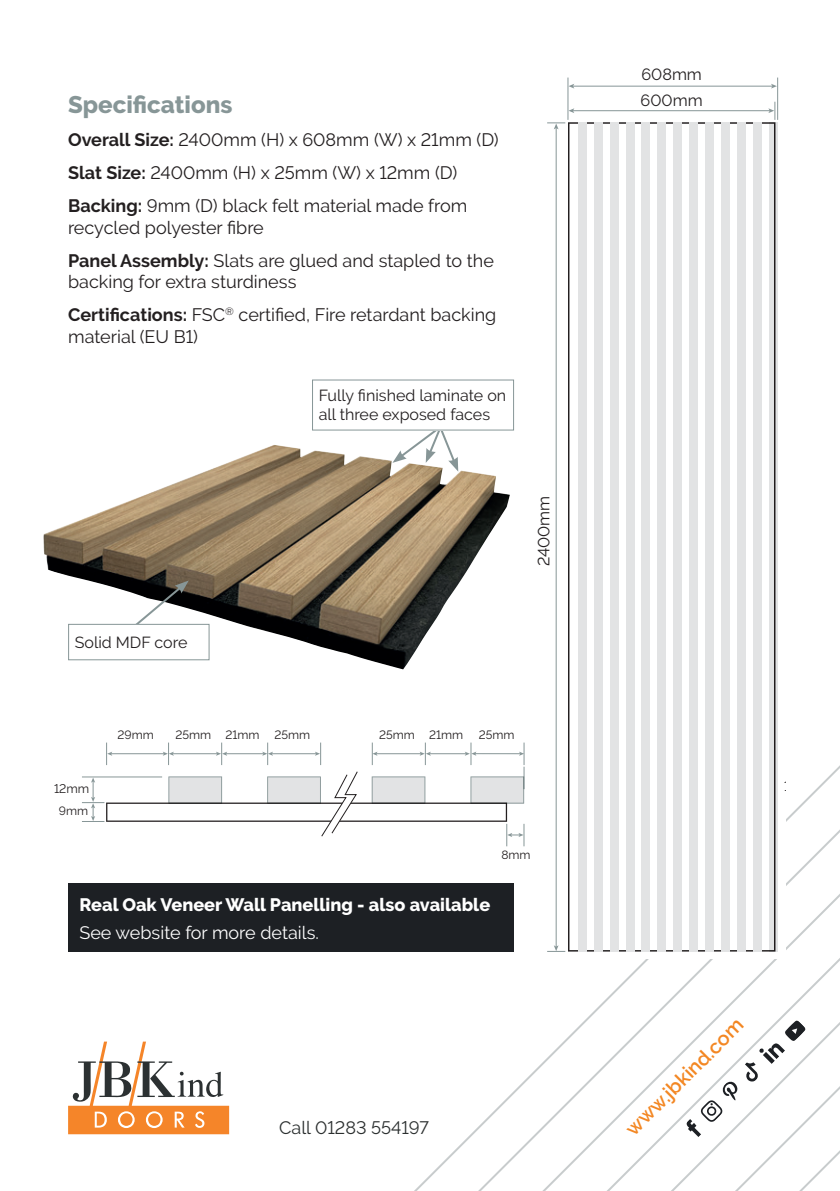
<style>
.page{position:relative;width:840px;height:1191px;background:#fff}
.page>*{position:absolute;margin:0;border:0;box-sizing:border-box;transform-origin:0 0}
.t1{font:800 24px "Raleway";color:#879697}
.t2{font:600 20px "Raleway";color:#f38723}
.t3{font:18px/33px "Raleway";color:#231f20}
.t4{font:800 18px "Raleway";color:#fff}
.t5{font:18px "Raleway";color:#fff}
.t6{font:18px "Raleway";color:#2b2f2f}
.t7{font:16.2px "Raleway";color:#231f20}
.t8{font:16px/19.2px "Raleway";color:#231f20}
.t9{font:12.4px "Raleway";color:#231f20}
.t10{font:12px "Raleway";color:#231f20}
.s1{font-weight:700}
</style>
<div class="page">
<svg style="left:68px;top:1041px;width:161px;height:93px"></svg>
<svg style="left:454px;top:806px;width:385px;height:385px"></svg>
<svg style="left:519px;top:870px;width:320px;height:321px"></svg>
<svg style="left:583px;top:934px;width:256px;height:257px"></svg>
<svg style="left:647px;top:998px;width:192px;height:193px"></svg>
<svg style="left:514px;top:77px;width:270px;height:882px"></svg>
<hr style="left:572px;top:110px;width:197px;height:1px;background:#879697">
<svg style="left:568px;top:108px;width:6px;height:5px"></svg>
<hr style="left:567px;top:78px;width:1px;height:42px;background:#879697">
<hr style="left:776px;top:78px;width:1px;height:42px;background:#879697">
<svg style="left:768px;top:102px;width:7px;height:18px"></svg>
<hr style="left:572px;top:86px;width:200px;height:1px;background:#879697">
<svg style="left:568px;top:84px;width:6px;height:5px"></svg>
<svg style="left:770px;top:84px;width:6px;height:5px"></svg>
<hr style="left:555px;top:128px;width:1px;height:819px;background:#879697">
<svg style="left:547px;top:945px;width:18px;height:7px"></svg>
<svg style="left:547px;top:122px;width:18px;height:7px"></svg>
<svg style="left:567px;top:122px;width:208px;height:829px"></svg>
<div style="left:577px;top:123px;width:9px;height:829px;background:#e2e3e4"></div>
<div style="left:593px;top:123px;width:9px;height:829px;background:#e2e3e4"></div>
<div style="left:609px;top:123px;width:9px;height:829px;background:#e2e3e4"></div>
<div style="left:625px;top:123px;width:9px;height:829px;background:#e2e3e4"></div>
<div style="left:641px;top:123px;width:9px;height:829px;background:#e2e3e4"></div>
<div style="left:657px;top:123px;width:8px;height:829px;background:#e2e3e4"></div>
<div style="left:673px;top:123px;width:8px;height:829px;background:#e2e3e4"></div>
<div style="left:689px;top:123px;width:8px;height:829px;background:#e2e3e4"></div>
<div style="left:704px;top:123px;width:9px;height:829px;background:#e2e3e4"></div>
<div style="left:720px;top:123px;width:9px;height:829px;background:#e2e3e4"></div>
<div style="left:736px;top:123px;width:9px;height:829px;background:#e2e3e4"></div>
<div style="left:752px;top:123px;width:9px;height:829px;background:#e2e3e4"></div>
<svg style="left:768px;top:123px;width:9px;height:829px;background:#c4c4c5"></svg>
<svg style="left:454px;top:700px;width:80px;height:166px"></svg>
<svg style="left:82px;top:742px;width:442px;height:104px"></svg>
<img style="left:43px;top:445px;width:466px;height:224px">
<svg style="left:131px;top:580px;width:58px;height:44px"></svg>
<div style="left:69px;top:624px;width:140px;height:36px;background:#fff"></div>
<div style="left:68px;top:624px;width:141px;height:36px;border:1px solid #879697"></div>
<svg style="left:392px;top:430px;width:66px;height:41px"></svg>
<div style="left:312px;top:379px;width:202px;height:51px;border:1px solid #879697"></div>
<div style="left:68px;top:883px;width:445px;height:68px;background:#1d2024"></div>
<h1 class="t1" style="left:68px;top:91px;width:166px">Specifications</h1>
<p class="t3" style="left:68px;top:123px;width:432px"><span class="s1">Overall Size:</span> 2400mm (H) x 608mm (W) x 21mm (D)<br><span class="s1">Slat Size:</span> 2400mm (H) x 25mm (W) x 12mm (D)<br><span class="s1">Backing:</span> 9mm (D) black felt material made from</p>
<p class="t3" style="left:68px;top:211px;width:427px">recycled polyester fibre<br><span class="s1">Panel Assembly:</span> Slats are glued and stapled to the</p>
<p class="t3" style="left:68px;top:265px;width:429px">backing for extra sturdiness<br><span class="s1">Certifications:</span> FSC<sup>®</sup> certified, Fire retardant backing</p>
<p class="t3" style="left:68px;top:320px;width:131px">material (EU B1)</p>
<p class="t8" style="left:75px;top:632px;width:114px">Solid MDF core</p>
<p class="t8" style="left:318px;top:386px;width:189px">Fully finished laminate on all three exposed faces</p>
<p class="t7" style="left:534px;top:566px;width:72px;rotate:-90deg">2400mm</p>
<p class="t9" style="left:54px;top:781px;width:37px">12mm</p>
<p class="t10" style="left:59px;top:804px;width:31px">9mm</p>
<p class="t10" style="left:117px;top:727px;width:38px">29mm</p>
<p class="t10" style="left:175px;top:727px;width:136px">25mm 21mm 25mm</p>
<p class="t10" style="left:379px;top:727px;width:86px">25mm 21mm</p>
<p class="t10" style="left:478px;top:727px;width:37px">25mm</p>
<p class="t10" style="left:501px;top:848px;width:31px">8mm</p>
<p class="t4" style="left:79px;top:894px;width:412px">Real Oak Veneer Wall Panelling - also available</p>
<p class="t5" style="left:79px;top:921px;width:241px">See website for more details.</p>
<p class="t6" style="left:279px;top:1117px;width:151px">Call 01283 554197</p>
<p class="t7" style="left:641px;top:65px;width:62px">608mm</p>
<p class="t7" style="left:640px;top:91px;width:63px">600mm</p>
<p class="t2" style="left:620px;top:1124px;width:159px;rotate:-45deg">www.jbkind.com</p>
</div>
